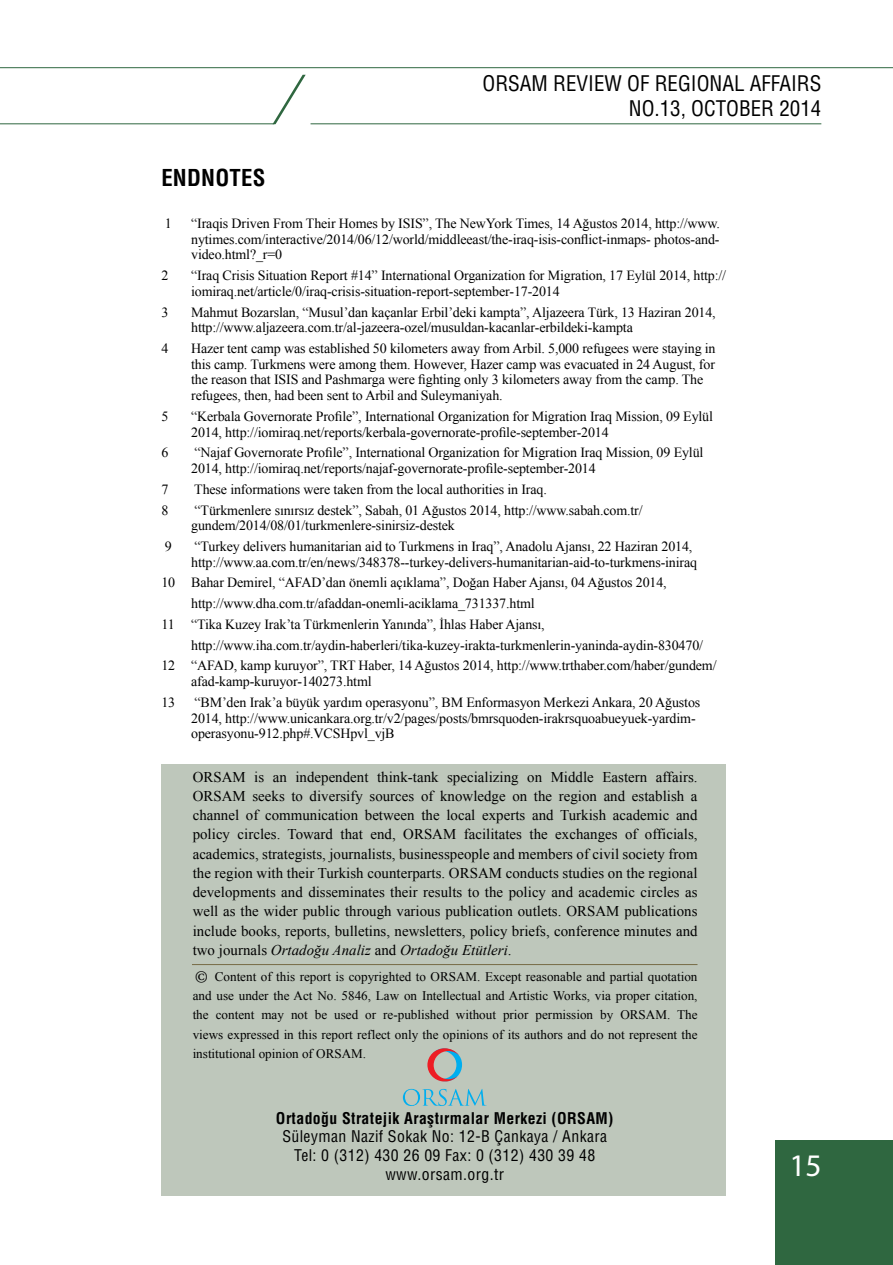
<style>
.page{position:relative;width:893px;height:1265px;background:#fff}
.page>*{position:absolute;margin:0;border:0;box-sizing:border-box;transform-origin:0 0}
.t1{font:31.5px "Myriad Pro";color:#fff}
.t2{font:700 condensed 22.75px "Helvetica LT Std";color:#000}
.t3{font:condensed 21px/25.2px "Helvetica LT Std";color:#000;text-align:right}
.t4{font:18.9px "Minion Pro";color:#000}
.t5{font:condensed 15.75px/18.9px "Helvetica LT Std";letter-spacing:.025em;color:#000;text-align:center}
.t6{font:700 condensed 15.75px "Helvetica LT Std";letter-spacing:.025em;color:#000}
.t7{font:14.88px/19.2px "Times New Roman";letter-spacing:.005em;color:#000;text-align:justify}
.t8{font:14px/15.8px "Times New Roman";letter-spacing:-.01em;color:#000}
.t9{font:13.12px/19.2px "Times New Roman";color:#000;text-align:justify}
.s1{font-style:italic}
</style>
<div class="page">
<hr style="left:0;top:123px;width:274px;height:1px;background:#2f6740">
<hr style="left:0;top:67px;width:893px;height:1px;background:#2f6740">
<svg style="left:273px;top:75px;width:33px;height:49px"></svg>
<hr style="left:311px;top:123px;width:510px;height:1px;background:#2f6740">
<div style="left:775px;top:1140px;width:118px;height:125px;background:#2f6740"></div>
<div style="left:162px;top:764px;width:564px;height:432px;background:#bec7bb"></div>
<svg style="left:403px;top:1089px;width:84px;height:17px"></svg>
<svg style="left:427px;top:1048px;width:35px;height:33px"></svg>
<hr style="left:192px;top:964px;width:505px;height:1px;background:#766b45">
<h3 class="t3" style="left:483px;top:70px;width:340px">ORSAM REVIEW OF REGIONAL AFFAIRS<br>No.13, OCTOBER 2014</h3>
<h2 class="t2" style="left:161px;top:164px;width:14px">ENDN</h2>
<h2 class="t2" style="left:215px;top:164px;width:51px">OTES</h2>
<p class="t8" style="left:165px;top:215px;width:8px">1</p>
<p class="t8" style="left:191px;top:215px;width:530px;text-align:justify">“Iraqis Driven From Their Homes by ISIS”, The NewYork Times, 14 Ağustos 2014, http://www. nytimes.com/interactive/2014/06/12/world/middleeast/the-iraq-isis-conflict-inmaps- photos-and&shy;video.html?_r=0</p>
<p class="t8" style="left:161px;top:267px;width:8px">2</p>
<p class="t8" style="left:191px;top:267px;width:536px">“Iraq Crisis Situation Report #14” International Organization for Migration, 17 Eylül 2014, http:// iomiraq.net/article/0/iraq-crisis-situation-report-september-17-2014</p>
<p class="t8" style="left:161px;top:304px;width:8px">3</p>
<p class="t8" style="left:191px;top:304px;width:526px">Mahmut Bozarslan, “Musul’dan kaçanlar Erbil’deki kampta”, Aljazeera Türk, 13 Haziran 2014, http://www.aljazeera.com.tr/al-jazeera-ozel/musuldan-kacanlar-erbildeki-kampta</p>
<p class="t8" style="left:161px;top:340px;width:8px">4</p>
<p class="t8" style="left:191px;top:340px;width:526px">Hazer tent camp was established 50 kilometers away from Arbil. 5,000 refugees were staying in this camp. Turkmens were among them. However, Hazer camp was evacuated in 24 August, for the reason that ISIS and Pashmarga were fighting only 3 kilometers away from the camp. The refugees, then, had been sent to Arbil and Suleymaniyah.</p>
<p class="t8" style="left:161px;top:408px;width:8px">5</p>
<p class="t8" style="left:191px;top:408px;width:523px">“Kerbala Governorate Profile”, International Organization for Migration Iraq Mission, 09 Eylül<br>2014, http://iomiraq.net/reports/kerbala-governorate-profile-september-2014</p>
<p class="t8" style="left:161px;top:445px;width:8px">6</p>
<p class="t8" style="left:191px;top:445px;width:514px">“Najaf Governorate Profile”, International Organization for Migration Iraq Mission, 09 Eylül<br>2014, http://iomiraq.net/reports/najaf-governorate-profile-september-2014</p>
<p class="t8" style="left:161px;top:481px;width:8px">7</p>
<p class="t8" style="left:194px;top:481px;width:354px">These informations were taken from the local authorities in Iraq.</p>
<p class="t8" style="left:161px;top:502px;width:8px">8</p>
<p class="t8" style="left:191px;top:502px;width:453px">“Türkmenlere sınırsız destek”, Sabah, 01 Ağustos 2014, http://www.sabah.com.tr/ gundem/2014/08/01/turkmenlere-sinirsiz-destek</p>
<p class="t8" style="left:165px;top:538px;width:8px">9</p>
<p class="t8" style="left:191px;top:538px;width:507px">“Turkey delivers humanitarian aid to Turkmens in Iraq”, Anadolu Ajansı, 22 Haziran 2014, http://www.aa.com.tr/en/news/348378--turkey-delivers-humanitarian-aid-to-turkmens-iniraq</p>
<p class="t8" style="left:161px;top:575px;width:507px">10 Bahar Demirel, “AFAD’dan önemli açıklama”, Doğan Haber Ajansı, 04 Ağustos 2014,</p>
<p class="t8" style="left:191px;top:595px;width:345px">http://www.dha.com.tr/afaddan-onemli-aciklama_731337.html</p>
<p class="t8" style="left:161px;top:616px;width:385px">11 “Tika Kuzey Irak’ta Türkmenlerin Yanında”, İhlas Haber Ajansı,</p>
<p class="t8" style="left:191px;top:637px;width:513px">http://www.iha.com.tr/aydin-haberleri/tika-kuzey-irakta-turkmenlerin-yaninda-aydin-830470/</p>
<p class="t8" style="left:161px;top:658px;width:557px">12 “AFAD, kamp kuruyor”, TRT Haber, 14 Ağustos 2014, http://www.trthaber.com/haber/gundem/</p>
<p class="t8" style="left:191px;top:673px;width:182px">afad-kamp-kuruyor-140273.html</p>
<p class="t8" style="left:161px;top:694px;width:15px">13</p>
<p class="t8" style="left:191px;top:694px;width:511px">“BM’den Irak’a büyük yardım operasyonu”, BM Enformasyon Merkezi Ankara, 20 Ağustos<br>2014, http://www.unicankara.org.tr/v2/pages/posts/bmrsquoden-irakrsquoabueyuek-yardim&shy;operasyonu-912.php#.VCSHpvl_vjB</p>
<p class="t7" style="left:193px;top:767px;width:506px">ORSAM is an independent think-tank specializing on Middle Eastern affairs.<br>ORSAM seeks to diversify sources of knowledge on the region and establish a channel of communication between the local experts and Turkish academic and policy circles. Toward that end, ORSAM facilitates the exchanges of officials, academics, strategists, journalists, businesspeople and members of civil society from the region with their Turkish counterparts. ORSAM conducts studies on the regional developments and disseminates their results to the policy and academic circles as well as the wider public through various publication outlets. ORSAM publications include books, reports, bulletins, newsletters, policy briefs, conference minutes and two journals <span class="s1">Ortadoğu Analiz</span> and <span class="s1">Ortadoğu Etütleri</span>.</p>
<p class="t9" style="left:193px;top:967px;width:506px;text-indent:22px">Content of this report is copyrighted to ORSAM. Except reasonable and partial quotation and use under the Act No. 5846, Law on Intellectual and Artistic Works, via proper citation, the content may not be used or re-published without prior permission by ORSAM. The views expressed in this report reflect only the opinions of its authors and do not represent the institutional opinion of ORSAM.</p>
<h3 class="t4" style="left:195px;top:965px;width:15px">©</h3>
<p class="t6" style="left:276px;top:1108px;width:339px">Ortadoğu Stratejik Araştırmalar Merkezi (ORSAM)</p>
<p class="t5" style="left:282px;top:1127px;width:326px">Süleyman Nazif Sokak No: 12-B Çankaya / Ankara<br>Tel: 0 (312) 430 26 09 Fax: 0 (312) 430 39 48 www.orsam.org.tr</p>
<h1 class="t1" style="left:789px;top:1146px;width:34px">15</h1>
</div>
